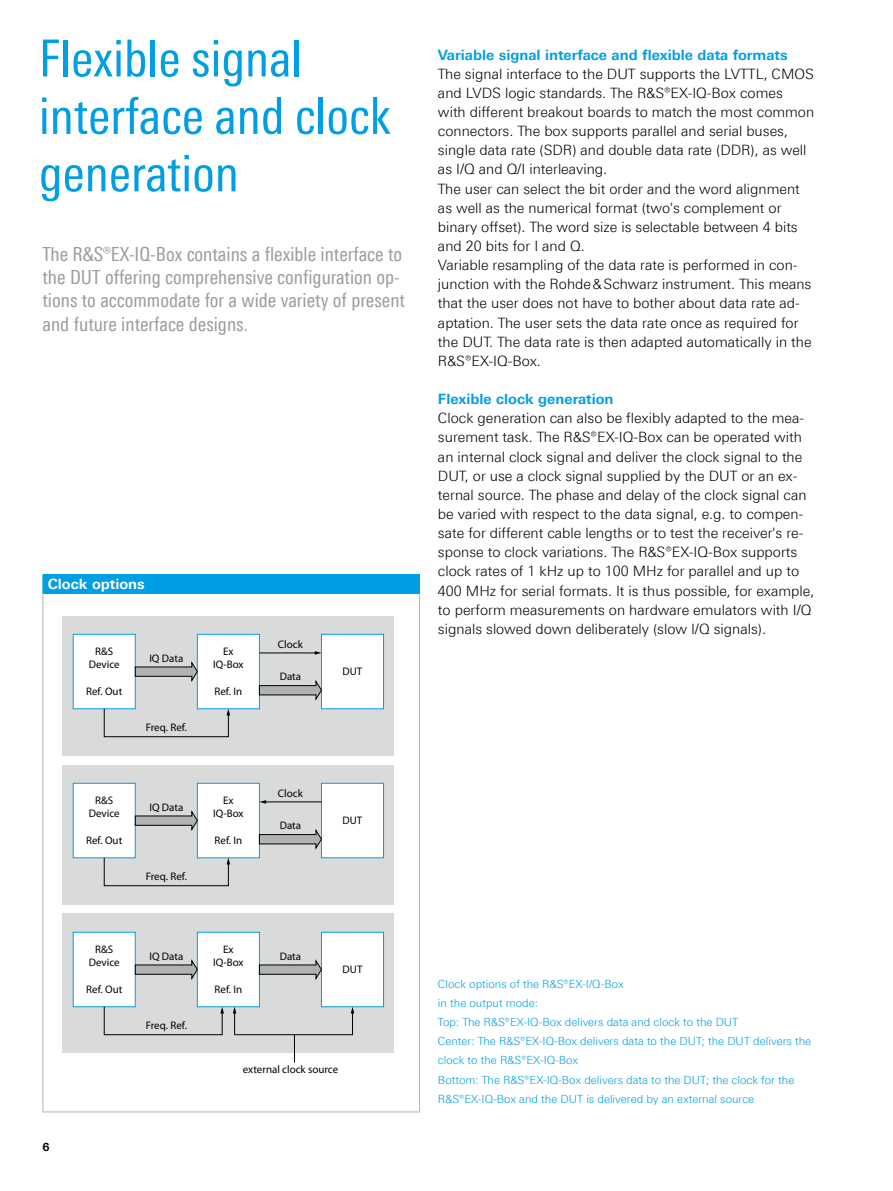
<style>
.page{position:relative;width:893px;height:1191px;background:#fff}
.page>*{position:absolute;margin:0;border:0;box-sizing:border-box;transform-origin:0 0}
.t1{font:51px/57.4px "Linotype Univers 420 Cn";color:#009ee3}
.t2{font:19.5px/23.4px "Linotype Univers 420 Cn";color:#9c9c9c}
.t3{font:300 14.25px/19.2px "Linotype Univers 330";color:#000}
.t4{font:700 14.25px "Linotype Univers 630";color:#009ee3}
.t5{font:700 14.25px "Linotype Univers 630";color:#fff}
.t6{font:700 13.8px "Linotype Univers Basic";color:#fff}
.t7{font:300 11.25px/19.2px "Linotype Univers 330";color:#009ee3}
.t8{font:700 11.25px "Linotype Univers 630";color:#000}
.t9{font:300 10.95px/13.2px "Linotype Univers Basic";color:#000;text-align:center}
.s1{font-family:"Helvetica Neue LT Std"}
</style>
<div class="page">
<div style="left:63px;top:615px;width:331px;height:140px;background:#d9dada"></div>
<div style="left:63px;top:764px;width:331px;height:140px;background:#d9dada"></div>
<div style="left:63px;top:913px;width:331px;height:140px;background:#d9dada"></div>
<div style="left:73px;top:932px;width:62px;height:74px;background:#fff"></div>
<div style="left:73px;top:932px;width:63px;height:75px;border:1px solid #009ee3"></div>
<div style="left:321px;top:932px;width:63px;height:74px;background:#fff"></div>
<div style="left:321px;top:932px;width:63px;height:75px;border:1px solid #009ee3"></div>
<div style="left:197px;top:932px;width:62px;height:74px;background:#fff"></div>
<div style="left:197px;top:932px;width:63px;height:75px;border:1px solid #009ee3"></div>
<div style="left:73px;top:783px;width:62px;height:74px;background:#fff"></div>
<div style="left:73px;top:783px;width:63px;height:75px;border:1px solid #009ee3"></div>
<div style="left:321px;top:783px;width:63px;height:74px;background:#fff"></div>
<div style="left:321px;top:783px;width:63px;height:75px;border:1px solid #009ee3"></div>
<div style="left:197px;top:783px;width:62px;height:74px;background:#fff"></div>
<div style="left:197px;top:783px;width:63px;height:75px;border:1px solid #009ee3"></div>
<div style="left:321px;top:634px;width:63px;height:75px;background:#fff"></div>
<div style="left:321px;top:634px;width:63px;height:75px;border:1px solid #009ee3"></div>
<div style="left:73px;top:634px;width:62px;height:75px;background:#fff"></div>
<div style="left:73px;top:634px;width:63px;height:75px;border:1px solid #009ee3"></div>
<div style="left:197px;top:634px;width:62px;height:75px;background:#fff"></div>
<div style="left:197px;top:634px;width:63px;height:75px;border:1px solid #009ee3"></div>
<hr style="left:259px;top:652px;width:57px;height:1px;background:#000">
<svg style="left:315px;top:651px;width:6px;height:3px"></svg>
<svg style="left:135px;top:662px;width:63px;height:18px"></svg>
<svg style="left:259px;top:681px;width:63px;height:18px"></svg>
<svg style="left:104px;top:708px;width:126px;height:29px"></svg>
<hr style="left:265px;top:801px;width:56px;height:1px;background:#000">
<svg style="left:259px;top:800px;width:7px;height:3px"></svg>
<svg style="left:135px;top:811px;width:63px;height:18px"></svg>
<svg style="left:259px;top:829px;width:63px;height:19px"></svg>
<svg style="left:104px;top:857px;width:126px;height:29px"></svg>
<svg style="left:135px;top:960px;width:63px;height:18px"></svg>
<svg style="left:259px;top:960px;width:63px;height:18px"></svg>
<svg style="left:104px;top:1006px;width:120px;height:29px"></svg>
<svg style="left:233px;top:1006px;width:121px;height:56px"></svg>
<div style="left:43px;top:574px;width:377px;height:20px;background:#009ee3"></div>
<hr style="left:43px;top:1111px;width:377px;height:1px;background:#acb6bc">
<hr style="left:43px;top:594px;width:1px;height:517px;background:#acb6bc">
<hr style="left:419px;top:594px;width:1px;height:517px;background:#acb6bc">
<h1 class="t1" style="left:39px;top:29px;width:353px">Flexible signal interface and clock generation</h1>
<h2 class="t2" style="left:43px;top:242px;width:364px">The R&amp;S®EX-IQ-Box contains a flexible interface to the DUT offering comprehensive configuration op&shy;tions to accommodate for a wide variety of present and future interface designs.</h2>
<p class="t5" style="left:48px;top:575px;width:99px">Clock options</p>
<p class="t6" style="left:47px;top:580px;width:128px">Dummy clock options</p>
<p class="t9" style="left:89px;top:645px;width:32px">R<span class="s1">&amp;</span>S<br>Device</p>
<p class="t9" style="left:86px;top:684px;width:38px">Ref. Out</p>
<p class="t9" style="left:149px;top:651px;width:35px">IQ Data</p>
<p class="t9" style="left:146px;top:721px;width:43px">Freq. Ref.</p>
<p class="t9" style="left:89px;top:794px;width:32px">R<span class="s1">&amp;</span>S<br>Device</p>
<p class="t9" style="left:86px;top:833px;width:38px">Ref. Out</p>
<p class="t9" style="left:149px;top:800px;width:35px">IQ Data</p>
<p class="t9" style="left:146px;top:870px;width:43px">Freq. Ref.</p>
<p class="t9" style="left:213px;top:645px;width:32px">Ex<br>IQ-Box</p>
<p class="t9" style="left:215px;top:684px;width:29px">Ref. In</p>
<p class="t9" style="left:213px;top:794px;width:32px">Ex<br>IQ-Box</p>
<p class="t9" style="left:215px;top:833px;width:29px">Ref. In</p>
<p class="t9" style="left:278px;top:637px;width:26px">Clock</p>
<p class="t9" style="left:280px;top:669px;width:23px">Data</p>
<p class="t9" style="left:278px;top:786px;width:26px">Clock</p>
<p class="t9" style="left:280px;top:818px;width:23px">Data</p>
<p class="t9" style="left:89px;top:943px;width:32px">R<span class="s1">&amp;</span>S<br>Device</p>
<p class="t9" style="left:86px;top:982px;width:38px">Ref. Out</p>
<p class="t9" style="left:213px;top:943px;width:32px">Ex<br>IQ-Box</p>
<p class="t9" style="left:215px;top:982px;width:29px">Ref. In</p>
<p class="t9" style="left:149px;top:949px;width:35px">IQ Data</p>
<p class="t9" style="left:280px;top:949px;width:23px">Data</p>
<p class="t9" style="left:146px;top:1018px;width:43px">Freq. Ref.</p>
<p class="t9" style="left:343px;top:664px;width:21px">DUT</p>
<p class="t9" style="left:343px;top:813px;width:21px">DUT</p>
<p class="t9" style="left:343px;top:962px;width:21px">DUT</p>
<p class="t8" style="left:43px;top:1139px;width:9px">6</p>
<p class="t9" style="left:243px;top:1062px;width:97px">external clock source</p>
<p class="t4" style="left:438px;top:46px;width:351px">Variable signal interface and flexible data formats</p>
<p class="t3" style="left:438px;top:64px;width:378px">The signal interface to the DUT supports the LVTTL, CMOS and LVDS logic standards. The R&amp;S®EX-IQ-Box comes<br>with different breakout boards to match the most common connectors. The box supports parallel and serial buses, single data rate (SDR) and double data rate (DDR), as well as I/Q and Q/I interleaving.<br>The user can select the bit order and the word alignment as well as the numerical format (two's complement or binary offset). The word size is selectable between 4 bits and 20 bits for I and Q.<br>Variable resampling of the data rate is performed in con&shy;junction with the Rohde&amp;Schwarz instrument. This means that the user does not have to bother about data rate ad&shy;aptation. The user sets the data rate once as required for the DUT. The data rate is then adapted automatically in the R&amp;S®EX-IQ-Box.</p>
<p class="t4" style="left:438px;top:390px;width:177px">Flexible clock generation</p>
<p class="t3" style="left:438px;top:408px;width:378px">Clock generation can also be flexibly adapted to the mea&shy;surement task. The R&amp;S®EX-IQ-Box can be operated with an internal clock signal and deliver the clock signal to the DUT, or use a clock signal supplied by the DUT or an ex&shy;ternal source. The phase and delay of the clock signal can be varied with respect to the data signal, e.g. to compen&shy;sate for different cable lengths or to test the receiver's re&shy;sponse to clock variations. The R&amp;S®EX-IQ-Box supports clock rates of 1 kHz up to 100 MHz for parallel and up to 400 MHz for serial formats. It is thus possible, for example, to perform measurements on hardware emulators with I/Q signals slowed down deliberately (slow I/Q signals).</p>
<p class="t7" style="left:438px;top:974px;width:375px">Clock options of the R&amp;S®EX-I/Q-Box<br>in the output mode:<br>Top: The R&amp;S®EX-IQ-Box delivers data and clock to the DUT<br>Center: The R&amp;S®EX-IQ-Box delivers data to the DUT; the DUT delivers the clock to the R&amp;S®EX-IQ-Box<br>Bottom: The R&amp;S®EX-IQ-Box delivers data to the DUT; the clock for the R&amp;S®EX-IQ-Box and the DUT is delivered by an external source</p>
</div>
